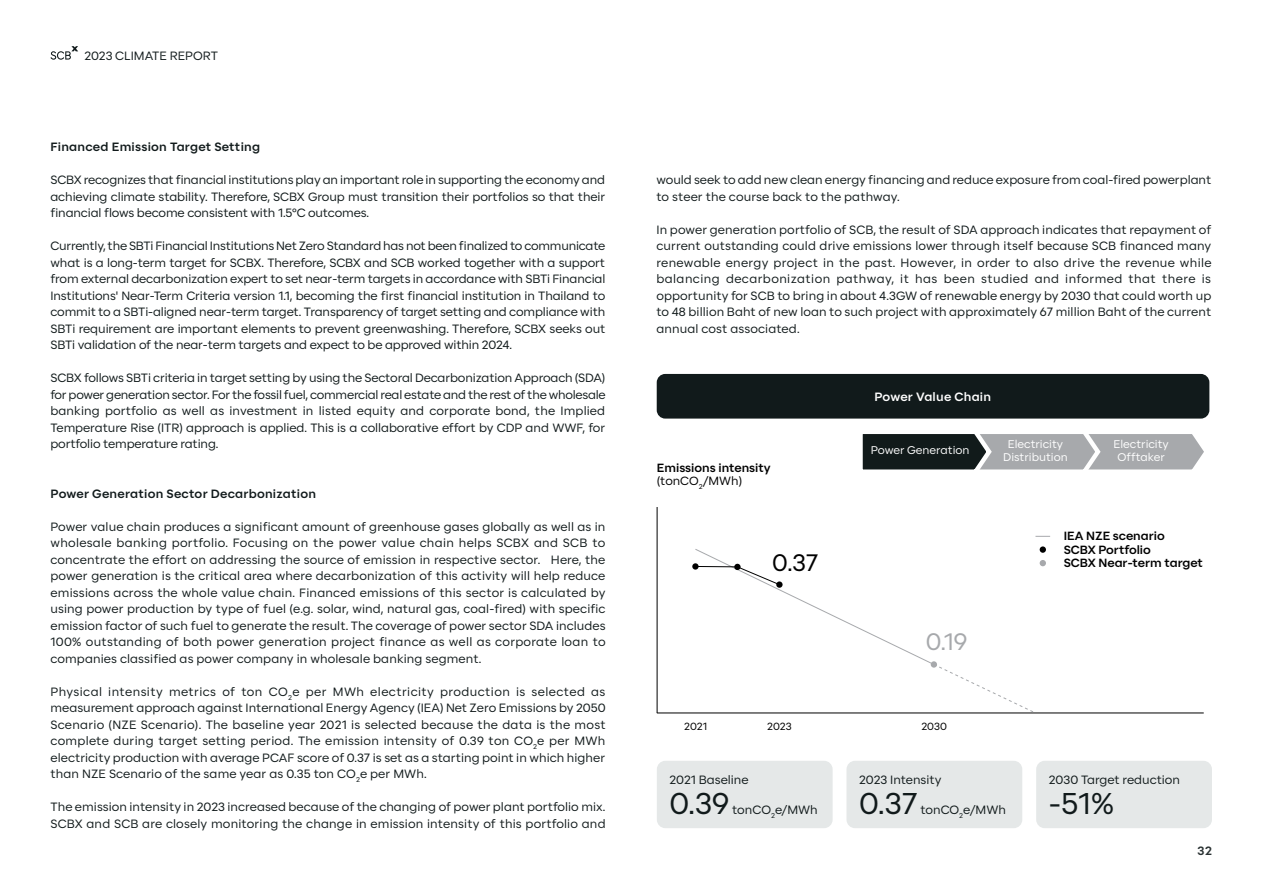
<style>
.page{position:relative;width:1263px;height:893px;background:#fff}
.page>*{position:absolute;margin:0;border:0;box-sizing:border-box;transform-origin:0 0}
.t1{font:30px "SCBX Beta 2";color:#111a1b}
.t2{font:23.7px "SCBX Beta 2";color:#010101}
.t3{font:23.7px "SCBX Beta 2";color:#a7a9ac}
.t4{font:12px/16.5px "SCBX Beta 2";color:#111a1b;text-align:justify}
.t5{font:700 12px "SCBX Beta 2";letter-spacing:.02em;color:#111a1b}
.t6{font:700 12px "SCBX Beta 2";letter-spacing:.02em;color:#fff}
.t7{font:700 11.85px/13.4px "SCBX Beta 2";color:#010101}
.t8{font:11.1px/13.4px "SCBX Beta 2";color:#fff;text-align:center}
.t9{font:10.35px "SCBX Beta 2";letter-spacing:-.005em;color:#010101}
.s1{font-weight:400}
</style>
<div class="page">
<div style="left:657px;top:761px;width:176px;height:67px;background:#e5e8e8;border-radius:9px"></div>
<div style="left:846px;top:761px;width:176px;height:67px;background:#e5e8e8;border-radius:9px"></div>
<div style="left:1036px;top:761px;width:176px;height:67px;background:#e5e8e8;border-radius:9px"></div>
<svg style="left:862px;top:434px;width:342px;height:36px;background:#7a7e80"></svg>
<svg style="left:692px;top:563px;width:7px;height:7px"></svg>
<hr style="left:657px;top:507px;width:1px;height:206px;background:#010101">
<hr style="left:657px;top:713px;width:547px;height:1px;background:#000">
<svg style="left:1035px;top:536px;width:15px;height:1px"></svg>
<svg style="left:695px;top:548px;width:351px;height:166px"></svg>
<div style="left:657px;top:374px;width:552px;height:45px;background:#111a1b;border-radius:9px"></div>
<svg style="left:50px;top:46px;width:28px;height:14px"></svg>
<p class="t4" style="left:84px;top:47px;width:135px">2023 CLIMATE REPORT</p>
<p class="t5" style="left:50px;top:138px;width:211px">Financed Emission Target Setting</p>
<p class="t4" style="left:50px;top:172px;width:556px">SCBX recognizes that financial institutions play an important role in supporting the economy and achieving climate stability. Therefore, SCBX Group must transition their portfolios so that their financial flows become consistent with 1.5°C outcomes.</p>
<p class="t4" style="left:50px;top:238px;width:556px">Currently, the SBTi Financial Institutions Net Zero Standard has not been finalized to communicate what is a long-term target for SCBX. Therefore, SCBX and SCB worked together with a support from external decarbonization expert to set near-term targets in accordance with SBTi Financial Institutions' Near-Term Criteria version 1.1, becoming the first financial institution in Thailand to commit to a SBTi-aligned near-term target. Transparency of target setting and compliance with SBTi requirement are important elements to prevent greenwashing. Therefore, SCBX seeks out SBTi validation of the near-term targets and expect to be approved within 2024.</p>
<p class="t4" style="left:50px;top:370px;width:557px">SCBX follows SBTi criteria in target setting by using the Sectoral Decarbonization Approach (SDA) for power generation sector. For the fossil fuel, commercial real estate and the rest of the wholesale banking portfolio as well as investment in listed equity and corporate bond, the Implied Temperature Rise (ITR) approach is applied. This is a collaborative effort by CDP and WWF, for portfolio temperature rating.</p>
<p class="t5" style="left:50px;top:484px;width:267px">Power Generation Sector Decarbonization</p>
<p class="t4" style="left:50px;top:518px;width:557px">Power value chain produces a significant amount of greenhouse gases globally as well as in wholesale banking portfolio. Focusing on the power value chain helps SCBX and SCB to concentrate the effort on addressing the source of emission in respective sector. Here, the power generation is the critical area where decarbonization of this activity will help reduce emissions across the whole value chain. Financed emissions of this sector is calculated by using power production by type of fuel (e.g. solar, wind, natural gas, coal-fired) with specific emission factor of such fuel to generate the result. The coverage of power sector SDA includes 100% outstanding of both power generation project finance as well as corporate loan to companies classified as power company in wholesale banking segment.</p>
<p class="t4" style="left:50px;top:683px;width:557px">Physical intensity metrics of ton CO<sub>2</sub>e per MWh electricity production is selected as measurement approach against International Energy Agency (IEA) Net Zero Emissions by 2050<br>Scenario (NZE Scenario). The baseline year 2021 is selected because the data is the most complete during target setting period. The emission intensity of 0.39 ton CO<sub>2</sub>e per MWh electricity production with average PCAF score of 0.37 is set as a starting point in which higher than NZE Scenario of the same year as 0.35 ton CO<sub>2</sub>e per MWh.</p>
<p class="t4" style="left:50px;top:799px;width:557px">The emission intensity in 2023 increased because of the changing of power plant portfolio mix.<br>SCBX and SCB are closely monitoring the change in emission intensity of this portfolio and</p>
<p class="t4" style="left:656px;top:172px;width:556px">would seek to add new clean energy financing and reduce exposure from coal-fired powerplant to steer the course back to the pathway.</p>
<p class="t4" style="left:656px;top:221px;width:557px">In power generation portfolio of SCB, the result of SDA approach indicates that repayment of current outstanding could drive emissions lower through itself because SCB financed many renewable energy project in the past. However, in order to also drive the revenue while balancing decarbonization pathway, it has been studied and informed that there is opportunity for SCB to bring in about 4.3GW of renewable energy by 2030 that could worth up to 48 billion Baht of new loan to such project with approximately 67 million Baht of the current annual cost associated.</p>
<p class="t6" style="left:874px;top:387px;width:118px">Power Value Chain</p>
<p class="t7" style="left:657px;top:461px;width:115px">Emissions intensity <span class="s1">(tonCO</span><sub>2</sub><span class="s1">/MWh)</span></p>
<h2 class="t2" style="left:772px;top:545px;width:48px">0.37</h2>
<p class="t8" style="left:871px;top:444px;width:100px">Power Generation</p>
<p class="t8" style="left:1003px;top:437px;width:66px">Electricity<br>Distribution</p>
<p class="t8" style="left:1113px;top:437px;width:57px">Electricity<br>Offtaker</p>
<h2 class="t3" style="left:926px;top:623px;width:43px">0.19</h2>
<p class="t7" style="left:1064px;top:530px;width:141px">IEA NZE scenario<br>SCBX Portfolio<br>SCBX Near-term target</p>
<p class="t9" style="left:684px;top:718px;width:24px">2021</p>
<p class="t9" style="left:767px;top:718px;width:26px">2023</p>
<p class="t9" style="left:921px;top:718px;width:27px">2030</p>
<p class="t4" style="left:670px;top:772px;width:80px">2021 Baseline</p>
<h1 class="t1" style="left:670px;top:780px;width:61px">0.39</h1>
<p class="t4" style="left:732px;top:802px;width:87px">tonCO<sub>2</sub>e/MWh</p>
<p class="t4" style="left:859px;top:772px;width:84px">2023 Intensity</p>
<h1 class="t1" style="left:859px;top:780px;width:60px">0.37</h1>
<p class="t4" style="left:920px;top:802px;width:87px">tonCO<sub>2</sub>e/MWh</p>
<p class="t4" style="left:1049px;top:772px;width:133px">2030 Target reduction</p>
<h1 class="t1" style="left:1049px;top:780px;width:67px">-51%</h1>
<p class="t5" style="left:1197px;top:842px;width:16px">32</p>
</div>
